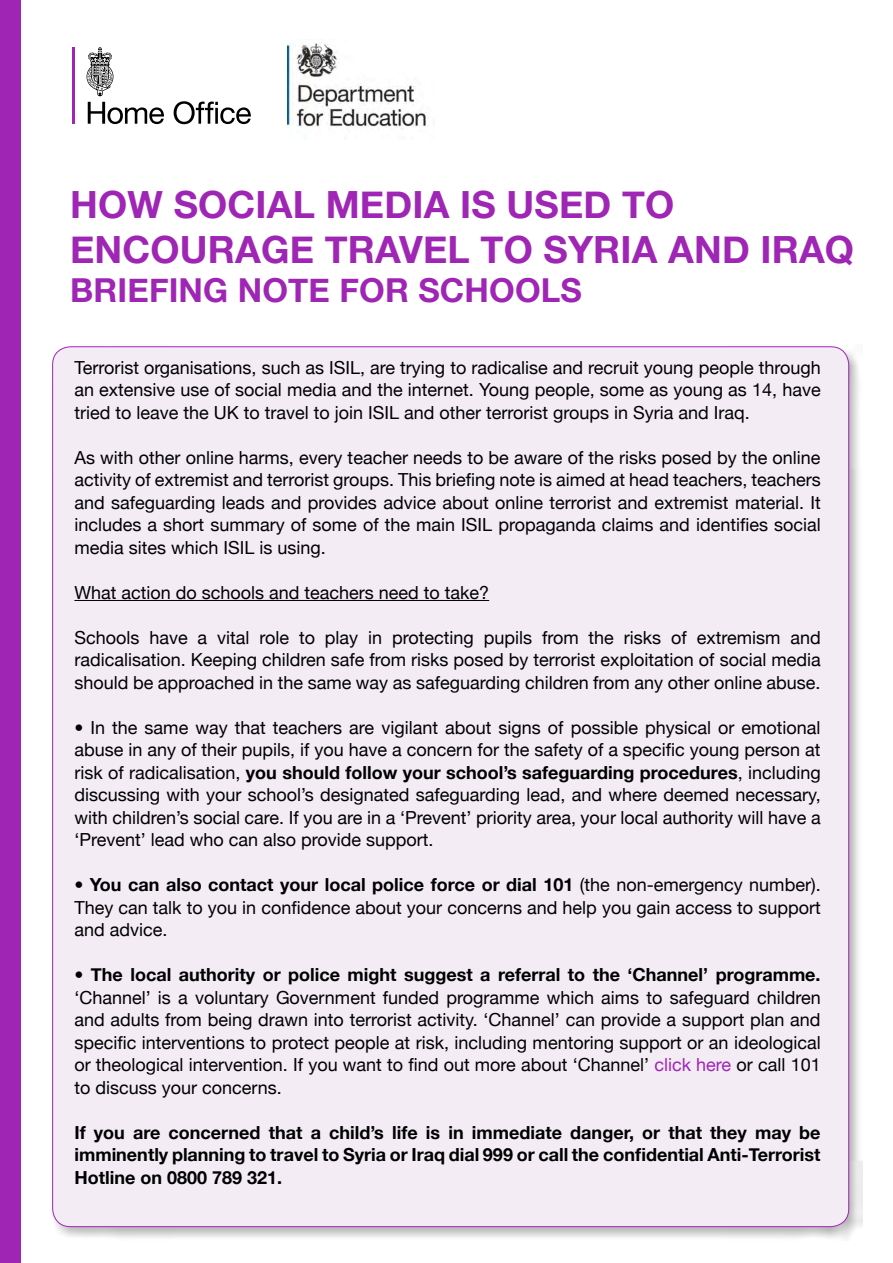
<style>
.page{position:relative;width:893px;height:1263px;background:#fff}
.page>*{position:absolute;margin:0;border:0;box-sizing:border-box;transform-origin:0 0}
.t1{font:700 37.5px/45px "Helvetica Neue";letter-spacing:.005em;color:#9f26b5}
.t2{font:700 33px "Helvetica Neue";letter-spacing:.005em;color:#9f26b5}
.t3{font:18px/22.5px "Helvetica Neue";color:#000;text-align:justify}
.t4{font:700 18px/22.5px "Helvetica Neue";color:#000;text-align:justify}
.s1{font-weight:700}
.s2{color:#9f26b5}
</style>
<div class="page">
<div style="left:50px;top:345px;width:813px;height:896px;background:#000;opacity:.3"></div>
<div style="left:53px;top:347px;width:796px;height:880px;background:#f3ecf5;border-radius:18px"></div>
<hr style="left:74px;top:600px;width:415px;height:1px;background:#000">
<hr style="left:72px;top:47px;width:3px;height:77px;background:#9f26b5">
<svg style="left:88px;top:102px;width:76px;height:22px"></svg>
<svg style="left:174px;top:101px;width:77px;height:23px"></svg>
<svg style="left:87px;top:47px;width:26px;height:49px"></svg>
<img style="left:287px;top:43px;width:139px;height:86px">
<div style="left:0;top:0;width:20px;height:1263px;background:#9f26b5"></div>
<p class="t1" style="left:70px;top:181px;width:785px">HOW SOCIAL MEDIA IS USED TO<br>ENCOURAGE TRAVEL TO SYRIA AND IRAQ</p>
<p class="t2" style="left:70px;top:270px;width:513px">BRIEFING NOTE FOR SCHOOLS</p>
<p class="t3" style="left:74px;top:356px;width:748px">Terrorist organisations, such as ISIL, are trying to radicalise and recruit young people through an extensive use of social media and the internet. Young people, some as young as 14, have tried to leave the UK to travel to join ISIL and other terrorist groups in Syria and Iraq.</p>
<p class="t3" style="left:74px;top:446px;width:748px">As with other online harms, every teacher needs to be aware of the risks posed by the online activity of extremist and terrorist groups. This briefing note is aimed at head teachers, teachers and safeguarding leads and provides advice about online terrorist and extremist material. It includes a short summary of some of the main ISIL propaganda claims and identifies social media sites which ISIL is using.</p>
<p class="t3" style="left:74px;top:581px;width:416px">What action do schools and teachers need to take?</p>
<p class="t3" style="left:74px;top:626px;width:748px">Schools have a vital role to play in protecting pupils from the risks of extremism and radicalisation. Keeping children safe from risks posed by terrorist exploitation of social media should be approached in the same way as safeguarding children from any other online abuse.</p>
<p class="t3" style="left:74px;top:716px;width:748px">• In the same way that teachers are vigilant about signs of possible physical or emotional abuse in any of their pupils, if you have a concern for the safety of a specific young person at risk of radicalisation, <span class="s1">you should follow your school’s safeguarding procedures</span>, including discussing with your school’s designated safeguarding lead, and where deemed necessary, with children’s social care. If you are in a ‘Prevent’ priority area, your local authority will have a ‘Prevent’ lead who can also provide support.</p>
<p class="t3" style="left:74px;top:873px;width:748px">• <span class="s1">You can also contact your local police force or dial 101</span> (the non-emergency number).<br>They can talk to you in confidence about your concerns and help you gain access to support and advice.</p>
<p class="t3" style="left:74px;top:963px;width:748px">• <span class="s1">The local authority or police might suggest a referral to the ‘Channel’ programme. </span>‘Channel’ is a voluntary Government funded programme which aims to safeguard children and adults from being drawn into terrorist activity. ‘Channel’ can provide a support plan and specific interventions to protect people at risk, including mentoring support or an ideological or theological intervention. If you want to find out more about ‘Channel’ <span class="s2">click here</span> or call 101 to discuss your concerns.</p>
<p class="t4" style="left:74px;top:1121px;width:748px">If you are concerned that a child’s life is in immediate danger, or that they may be imminently planning to travel to Syria or Iraq dial 999 or call the confidential Anti-Terrorist Hotline on 0800 789 321.</p>
</div>
